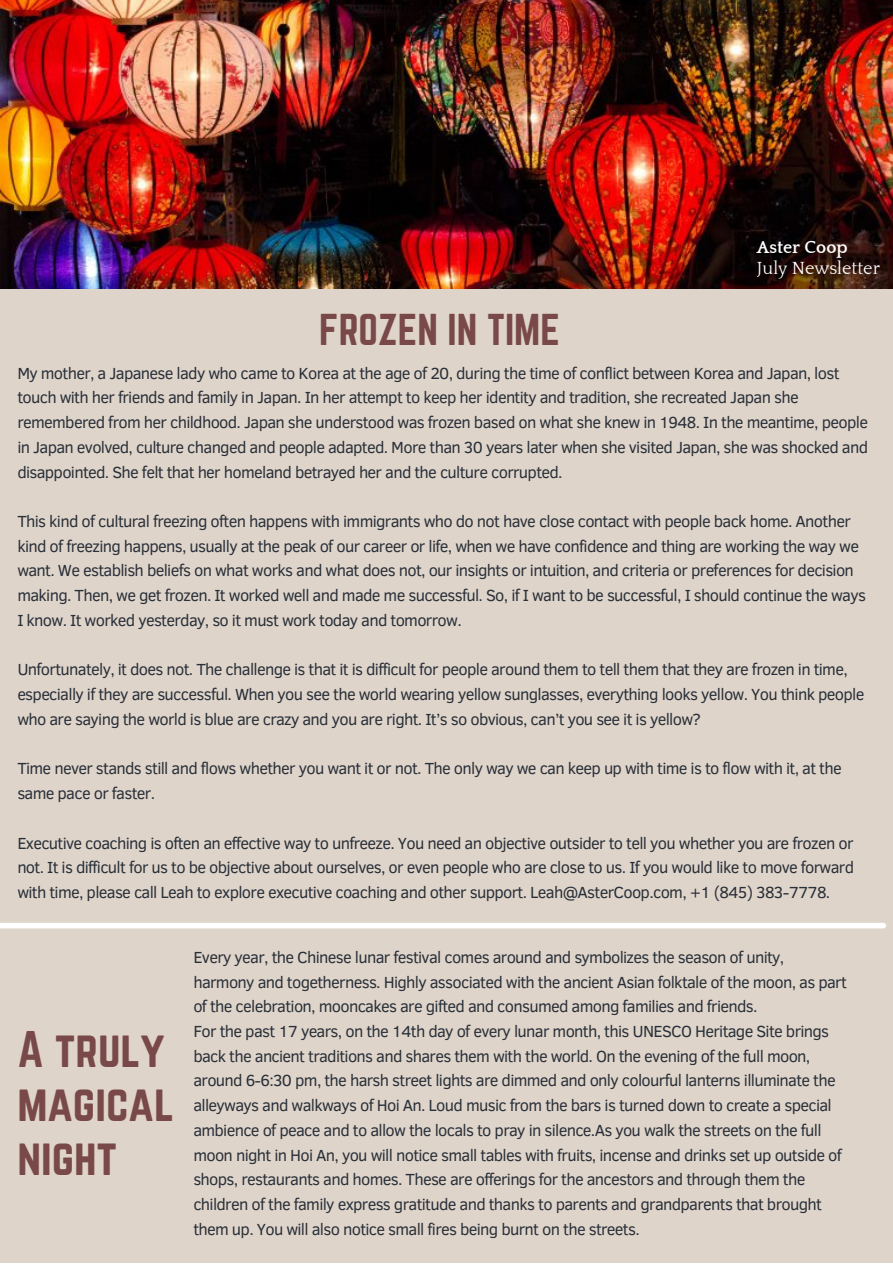
<style>
.page{position:relative;width:893px;height:1264px;background:#fff}
.page>*{position:absolute;margin:0;border:0;box-sizing:border-box;transform-origin:0 0}
.t1{font:45px/54px "Norwester";color:#794949}
.t2{font:39px "Norwester";color:#794949}
.t3{font:18px "Quattrocento";color:#fff}
.t4{font:700 18px "Quattrocento";color:#fff}
.t5{font:16.5px/24.8px "Clear Sans";letter-spacing:-.04em;color:#293039}
</style>
<div class="page">
<div style="left:0;top:0;width:892px;height:1262px;background:#dfd4ca"></div>
<img style="left:0;top:0;width:892px;height:288px">
<div style="left:0;top:922px;width:883px;height:6px;background:#fff"></div>
<h2 class="t2" style="left:319px;top:306px;width:242px">FROZEN IN TIME</h2>
<p class="t4" style="left:756px;top:237px;width:92px">Aster Coop</p>
<p class="t3" style="left:756px;top:259px;width:125px">July Newsletter</p>
<p class="t5" style="left:17px;top:359px;width:852px">My mother, a Japanese lady who came to Korea at the age of 20, during the time of conflict between Korea and Japan, lost touch with her friends and family in Japan. In her attempt to keep her identity and tradition, she recreated Japan she remembered from her childhood. Japan she understood was frozen based on what she knew in 1948. In the meantime, people in Japan evolved, culture changed and people adapted. More than 30 years later when she visited Japan, she was shocked and disappointed. She felt that her homeland betrayed her and the culture corrupted.</p>
<p class="t5" style="left:17px;top:508px;width:850px">This kind of cultural freezing often happens with immigrants who do not have close contact with people back home. Another kind of freezing happens, usually at the peak of our career or life, when we have confidence and thing are working the way we want. We establish beliefs on what works and what does not, our insights or intuition, and criteria or preferences for decision making. Then, we get frozen. It worked well and made me successful. So, if I want to be successful, I should continue the ways I know. It worked yesterday, so it must work today and tomorrow.</p>
<p class="t5" style="left:17px;top:656px;width:848px">Unfortunately, it does not. The challenge is that it is difficult for people around them to tell them that they are frozen in time, especially if they are successful. When you see the world wearing yellow sunglasses, everything looks yellow. You think people who are saying the world is blue are crazy and you are right. It’s so obvious, can’t you see it is yellow?</p>
<p class="t5" style="left:17px;top:755px;width:825px">Time never stands still and flows whether you want it or not. The only way we can keep up with time is to flow with it, at the same pace or faster.</p>
<p class="t5" style="left:17px;top:829px;width:838px;text-align:justify">Executive coaching is often an effective way to unfreeze. You need an objective outsider to tell you whether you are frozen or not. It is difficult for us to be objective about ourselves, or even people who are close to us. If you would like to move forward with time, please call Leah to explore executive coaching and other support. Leah@AsterCoop.com, +1 (845) 383-7778.</p>
<h1 class="t1" style="left:17px;top:1021px;width:158px">A truly magical night</h1>
<p class="t5" style="left:193px;top:943px;width:655px">Every year, the Chinese lunar festival comes around and symbolizes the season of unity, harmony and togetherness. Highly associated with the ancient Asian folktale of the moon, as part of the celebration, mooncakes are gifted and consumed among families and friends.<br>For the past 17 years, on the 14th day of every lunar month, this UNESCO Heritage Site brings back the ancient traditions and shares them with the world. On the evening of the full moon, around 6-6:30 pm, the harsh street lights are dimmed and only colourful lanterns illuminate the alleyways and walkways of Hoi An. Loud music from the bars is turned down to create a special ambience of peace and to allow the locals to pray in silence.As you walk the streets on the full moon night in Hoi An, you will notice small tables with fruits, incense and drinks set up outside of shops, restaurants and homes. These are offerings for the ancestors and through them the children of the family express gratitude and thanks to parents and grandparents that brought them up. You will also notice small fires being burnt on the streets.</p>
</div>
